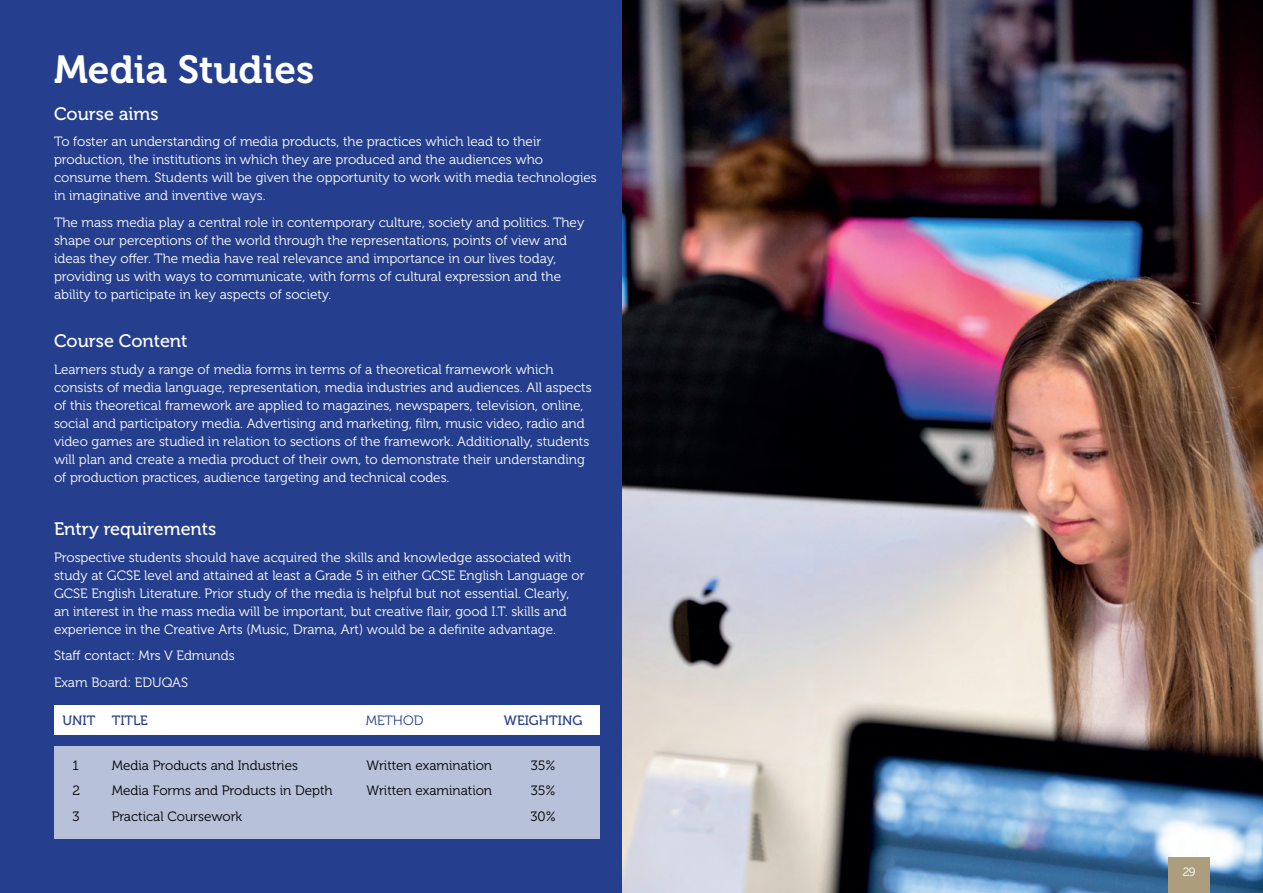
<style>
.page{position:relative;width:1263px;height:893px;background:#253f8e}
.page>*{position:absolute;margin:0;border:0;box-sizing:border-box;transform-origin:0 0}
.t1{font:39px "Museo 700";color:#fff}
.t2{font:18px "Museo 500";color:#fff}
.t3{font:13.5px/18px "Museo 300";color:#fff}
.t4{font:13.5px/25.8px "Museo 300";color:#000;text-align:justify}
.t5{font:13.5px "Museo 500";color:#253f8e}
.t6{font:13.5px "Museo 300";color:#253f8e}
.t7{font:12px "Museo 300";color:#fff}
</style>
<div class="page">
<img style="left:622px;top:0;width:641px;height:893px">
<div style="left:54px;top:706px;width:546px;height:29px;background:#fff"></div>
<div style="left:54px;top:746px;width:546px;height:93px;background:#b8c1da"></div>
<div style="left:1168px;top:857px;width:42px;height:36px;background:#ac9e7d"></div>
<h1 class="t1" style="left:54px;top:48px;width:262px">Media Studies</h1>
<h2 class="t2" style="left:54px;top:104px;width:106px">Course aims</h2>
<p class="t3" style="left:54px;top:133px;width:544px">To foster an understanding of media products, the practices which lead to their production, the institutions in which they are produced and the audiences who consume them. Students will be given the opportunity to work with media technologies in imaginative and inventive ways.</p>
<p class="t3" style="left:54px;top:214px;width:532px">The mass media play a central role in contemporary culture, society and politics. They shape our perceptions of the world through the representations, points of view and ideas they offer. The media have real relevance and importance in our lives today, providing us with ways to communicate, with forms of cultural expression and the ability to participate in key aspects of society.</p>
<h2 class="t2" style="left:54px;top:331px;width:135px">Course Content</h2>
<p class="t3" style="left:54px;top:361px;width:539px">Learners study a range of media forms in terms of a theoretical framework which consists of media language, representation, media industries and audiences. All aspects of this theoretical framework are applied to magazines, newspapers, television, online, social and participatory media. Advertising and marketing, film, music video, radio and video games are studied in relation to sections of the framework. Additionally, students will plan and create a media product of their own, to demonstrate their understanding of production practices, audience targeting and technical codes.</p>
<h2 class="t2" style="left:54px;top:519px;width:164px">Entry requirements</h2>
<p class="t3" style="left:54px;top:548px;width:532px">Prospective students should have acquired the skills and knowledge associated with study at GCSE level and attained at least a Grade 5 in either GCSE English Language or GCSE English Literature. Prior study of the media is helpful but not essential. Clearly, an interest in the mass media will be important, but creative flair, good I.T. skills and experience in the Creative Arts (Music, Drama, Art) would be a definite advantage.</p>
<p class="t3" style="left:54px;top:642px;width:182px;line-height:26.5px">Staff contact: Mrs V Edmunds<br>Exam Board: EDUQAS</p>
<p class="t6" style="left:366px;top:713px;width:59px">METHOD</p>
<p class="t5" style="left:62px;top:713px;width:87px">UNIT TITLE</p>
<p class="t5" style="left:504px;top:713px;width:80px">WEIGHTING</p>
<p class="t4" style="left:72px;top:752px;width:8px">1</p>
<p class="t4" style="left:530px;top:752px;width:27px">35% 35% 30%</p>
<p class="t4" style="left:112px;top:752px;width:222px;text-align:left">Media Products and Industries<br>Media Forms and Products in Depth<br>Practical Coursework</p>
<p class="t4" style="left:367px;top:752px;width:127px">Written examination</p>
<p class="t4" style="left:72px;top:777px;width:9px">2</p>
<p class="t4" style="left:367px;top:777px;width:127px">Written examination</p>
<p class="t4" style="left:72px;top:804px;width:9px">3</p>
<p class="t7" style="left:1183px;top:865px;width:14px">29</p>
</div>
